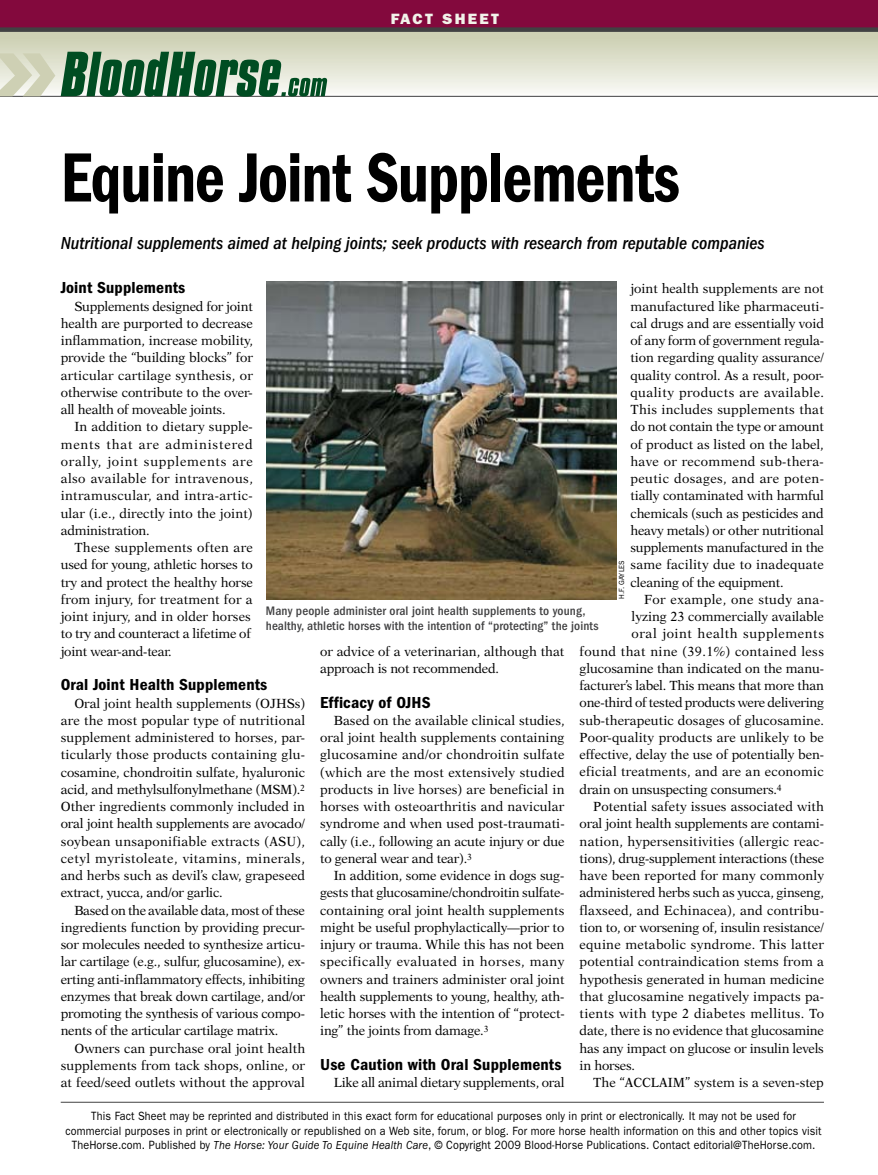
<style>
.page{position:relative;width:878px;height:1175px;background:#fff}
.page>*{position:absolute;margin:0;border:0;box-sizing:border-box;transform-origin:0 0}
.t1{font:72px "ITC Franklin Gothic Std Dm Cd";letter-spacing:-.015em;color:#000;scale:.9 1}
.t2{font:italic 500 condensed 18px "ITC Franklin Gothic Std";color:#000}
.t3{font:16.5px "ITC Franklin Gothic Std Dm Cd";letter-spacing:.01em;color:#000;scale:1.05 1}
.t4{font:15px "ITC Franklin Gothic Std Hvy";letter-spacing:.14em;color:#f2f3ea;scale:1.05 1}
.t5{font:13.35px/17.2px "New Aster LT Std";letter-spacing:-.005em;color:#000;text-align:justify;scale:.96 1}
.t6{font:13.35px "New Aster LT Std";letter-spacing:.015em;color:#000;scale:.96 1}
.t7{font:13.35px "New Aster LT Std";letter-spacing:.03em;color:#000;scale:.96 1}
.t8{font:13.35px "New Aster LT Std";letter-spacing:.02em;color:#000;scale:.96 1}
.t9{font:13.35px "New Aster LT Std";letter-spacing:.025em;color:#000;scale:.96 1}
.t10{font:13.35px "New Aster LT Std";letter-spacing:.045em;color:#000;scale:.96 1}
.t11{font:500 condensed 12.75px/15px "ITC Franklin Gothic Std";letter-spacing:.01em;color:#414142}
.t12{font:12px/14.4px "ITC Franklin Gothic Std";letter-spacing:.015em;color:#000;text-align:center;scale:.9 1}
.t13{font:7.5px "ITC Franklin Gothic Std";letter-spacing:.015em;color:#000;scale:.95 1}
.s1{font-style:italic}
</style>
<div class="page">
<div style="left:0;top:29px;width:878px;height:81px;background:linear-gradient(to bottom,#c8cbab,#fff)"></div>
<hr style="left:61px;top:1101px;width:763px;height:1px;background:#414142">
<div style="left:0;top:0;width:878px;height:30px;background:#83093d"></div>
<div style="left:0;top:27px;width:878px;height:5px;background:#414142"></div>
<hr style="left:0;top:96px;width:878px;height:1px;background:#414142">
<svg style="left:0;top:53px;width:55px;height:43px;background:#d8dac4"></svg>
<svg style="left:61px;top:52px;width:266px;height:45px;background:#638e70"></svg>
<img style="left:266px;top:281px;width:351px;height:318px">
<p class="t4" style="left:390px;top:10px;width:105px">FACT SHEET</p>
<h1 class="t1" style="left:61px;top:136px;width:689px">Equine Joint Supplements</h1>
<h2 class="t2" style="left:61px;top:233px;width:705px">Nutritional supplements aimed at helping joints; seek products with research from reputable companies</h2>
<p class="t3" style="left:61px;top:278px;width:120px">Joint Supplements</p>
<p class="t5" style="left:61px;top:297px;width:202px;text-indent:14px">Supplements designed for joint health are purported to decrease inflammation, increase mobility, provide the “building blocks” for articular cartilage synthesis, or otherwise contribute to the over&shy;all health of moveable joints.</p>
<p class="t5" style="left:61px;top:418px;width:202px;text-indent:14px">In addition to dietary supple&shy;ments that are administered orally, joint supplements are also available for intravenous, intramuscular, and intra-artic&shy;ular (i.e., directly into the joint) administration.</p>
<p class="t5" style="left:61px;top:539px;width:202px;text-align:left;text-indent:14px">These supplements often are used for young, athletic horses to try and protect the healthy horse from injury, for treatment for a joint injury, and in older horses to try and counteract a lifetime of joint wear-and-tear.</p>
<p class="t3" style="left:61px;top:675px;width:198px">Oral Joint Health Supplements</p>
<p class="t5" style="left:61px;top:694px;width:256px;text-indent:14px">Oral joint health supplements (OJHSs) are the most popular type of nutritional supplement administered to horses, par&shy;ticularly those products containing glu&shy;cosamine, chondroitin sulfate, hyaluronic acid, and methylsulfonylmethane (MSM).<sup>2<br></sup>Other ingredients commonly included in oral joint health supplements are avocado/ soybean unsaponifiable extracts (ASU), cetyl myristoleate, vitamins, minerals, and herbs such as devil’s claw, grapeseed extract, yucca, and/or garlic.</p>
<p class="t5" style="left:61px;top:901px;width:256px;text-indent:14px">Based on the available data, most of these ingredients function by providing precur&shy;sor molecules needed to synthesize articu&shy;lar cartilage (e.g., sulfur, glucosamine), ex&shy;erting anti-inflammatory effects, inhibiting enzymes that break down cartilage, and/or promoting the synthesis of various compo&shy;nents of the articular cartilage matrix.</p>
<p class="t5" style="left:61px;top:1039px;width:256px;text-indent:14px">Owners can purchase oral joint health supplements from tack shops, online, or at feed/seed outlets without the approval</p>
<p class="t5" style="left:630px;top:280px;width:203px">joint health supplements are not manufactured like pharmaceuti&shy;cal drugs and are essentially void of any form of government regula&shy;tion regarding quality assurance/ quality control. As a result, poor&shy;quality products are available.<br>This includes supplements that do not contain the type or amount of product as listed on the label, have or recommend sub-thera&shy;peutic dosages, and are poten&shy;tially contaminated with harmful chemicals (such as pesticides and heavy metals) or other nutritional supplements manufactured in the same facility due to inadequate cleaning of the equipment.</p>
<p class="t7" style="left:644px;top:591px;width:189px">For example, one study ana-</p>
<p class="t5" style="left:631px;top:608px;width:202px">lyzing 23 commercially available</p>
<p class="t10" style="left:631px;top:626px;width:202px">oral joint health supplements</p>
<p class="t7" style="left:579px;top:643px;width:256px">found that nine (39.1%) contained less</p>
<p class="t5" style="left:579px;top:659px;width:256px">glucosamine than indicated on the manu-</p>
<p class="t5" style="left:579px;top:677px;width:256px">facturer’s label. This means that more than</p>
<p class="t5" style="left:579px;top:694px;width:256px">one-third of tested products were delivering</p>
<p class="t5" style="left:579px;top:711px;width:256px">sub-therapeutic dosages of glucosamine.</p>
<p class="t6" style="left:579px;top:729px;width:256px">Poor-quality products are unlikely to be</p>
<p class="t5" style="left:579px;top:746px;width:256px">effective, delay the use of potentially ben-</p>
<p class="t6" style="left:579px;top:764px;width:256px">eficial treatments, and are an economic</p>
<p class="t5" style="left:579px;top:780px;width:212px">drain on unsuspecting consumers.<sup>4</sup></p>
<p class="t5" style="left:593px;top:798px;width:242px">Potential safety issues associated with</p>
<p class="t5" style="left:579px;top:815px;width:256px">oral joint health supplements are contami-</p>
<p class="t8" style="left:579px;top:833px;width:256px">nation, hypersensitivities (allergic reac-</p>
<p class="t5" style="left:579px;top:849px;width:256px">tions), drug-supplement interactions (these</p>
<p class="t6" style="left:579px;top:867px;width:256px">have been reported for many commonly</p>
<p class="t5" style="left:579px;top:884px;width:256px">administered herbs such as yucca, ginseng,</p>
<p class="t6" style="left:579px;top:902px;width:256px">flaxseed, and Echinacea), and contribu-</p>
<p class="t5" style="left:579px;top:918px;width:256px">tion to, or worsening of, insulin resistance/</p>
<p class="t9" style="left:579px;top:936px;width:256px">equine metabolic syndrome. This latter</p>
<p class="t6" style="left:579px;top:954px;width:256px">potential contraindication stems from a</p>
<p class="t5" style="left:579px;top:970px;width:256px">hypothesis generated in human medicine</p>
<p class="t5" style="left:579px;top:987px;width:256px">that glucosamine negatively impacts pa-</p>
<p class="t7" style="left:579px;top:1005px;width:256px">tients with type 2 diabetes mellitus. To</p>
<p class="t5" style="left:579px;top:1022px;width:256px">date, there is no evidence that glucosamine</p>
<p class="t5" style="left:579px;top:1039px;width:256px">has any impact on glucose or insulin levels</p>
<p class="t5" style="left:579px;top:1056px;width:59px">in horses.</p>
<p class="t5" style="left:593px;top:1073px;width:242px">The “ACCLAIM” system is a seven-step</p>
<p class="t12" style="left:66px;top:1109px;width:841px">This Fact Sheet may be reprinted and distributed in this exact form for educational purposes only in print or electronically. It may not be used for commercial purposes in print or electronically or republished on a Web site, forum, or blog. For more horse health information on this and other topics visit<br>TheHorse.com. Published by <span class="s1">The Horse: Your Guide To Equine Health Care</span>, © Copyright 2009 Blood-Horse Publications. Contact editorial@TheHorse.com.</p>
<p class="t13" style="left:617px;top:599px;width:42px;rotate:-90deg">H.F. Gayles</p>
<p class="t11" style="left:266px;top:603px;width:334px">Many people administer oral joint health supplements to young, healthy, athletic horses with the intention of “protecting” the joints</p>
<p class="t5" style="left:320px;top:642px;width:256px">or advice of a veterinarian, although that approach is not recommended.</p>
<p class="t3" style="left:320px;top:692px;width:107px">Efficacy of OJHS</p>
<p class="t5" style="left:320px;top:711px;width:256px;text-indent:14px">Based on the available clinical studies, oral joint health supplements containing glucosamine and/or chondroitin sulfate (which are the most extensively studied products in live horses) are beneficial in horses with osteoarthritis and navicular syndrome and when used post-traumati&shy;cally (i.e., following an acute injury or due to general wear and tear).<sup>3</sup></p>
<p class="t5" style="left:320px;top:867px;width:256px;text-indent:14px">In addition, some evidence in dogs sug&shy;gests that glucosamine/chondroitin sulfate&shy;containing oral joint health supplements might be useful prophylactically—prior to injury or trauma. While this has not been specifically evaluated in horses, many owners and trainers administer oral joint health supplements to young, healthy, ath&shy;letic horses with the intention of “protect&shy;ing” the joints from damage.<sup>3</sup></p>
<p class="t3" style="left:320px;top:1055px;width:231px">Use Caution with Oral Supplements</p>
<p class="t5" style="left:334px;top:1074px;width:242px">Like all animal dietary supplements, oral</p>
</div>
